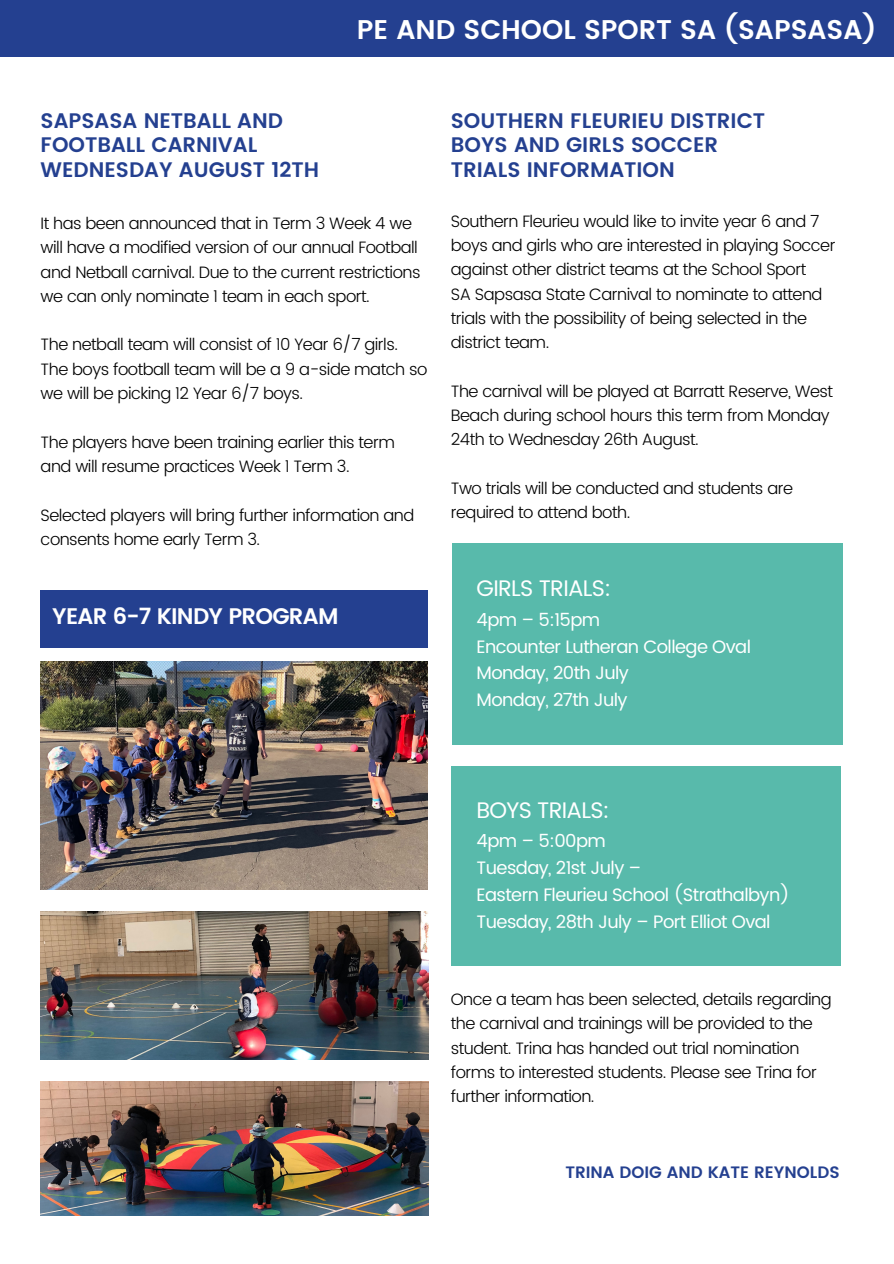
<style>
.page{position:relative;width:894px;height:1264px;background:#fff}
.page>*{position:absolute;margin:0;border:0;box-sizing:border-box;transform-origin:0 0}
.t1{font:600 27px "Poppins";color:#fff}
.t2{font:22.5px "Poppins";letter-spacing:-.03em;color:#fff}
.t3{font:600 22.5px "Poppins";letter-spacing:-.03em;color:#fff}
.t4{font:600 21px/24.8px "Poppins";color:#244090}
.t5{font:18px/26.8px "Poppins";letter-spacing:-.03em;color:#fff}
.t6{font:300 16.5px/24.3px "Poppins";letter-spacing:-.03em;color:#000}
.t7{font:600 16.5px "Poppins";color:#244090}
</style>
<div class="page">
<div style="left:0;top:0;width:893px;height:57px;background:#244090"></div>
<div style="left:452px;top:544px;width:390px;height:201px;background:#58baab"></div>
<div style="left:451px;top:766px;width:389px;height:199px;background:#58baab"></div>
<img style="left:41px;top:661px;width:387px;height:228px">
<img style="left:41px;top:911px;width:387px;height:148px">
<img style="left:41px;top:1081px;width:387px;height:134px">
<div style="left:41px;top:590px;width:386px;height:57px;background:#244090"></div>
<h1 class="t1" style="left:357px;top:14px;width:521px">PE AND SCHOOL SPORT SA (SAPSASA)</h1>
<p class="t4" style="left:41px;top:108px;width:280px">SAPSASA NETBALL AND<br>FOOTBALL CARNIVAL<br>WEDNESDAY AUGUST 12TH</p>
<p class="t4" style="left:451px;top:108px;width:316px">SOUTHERN FLEURIEU DISTRICT<br>BOYS AND GIRLS SOCCER<br>TRIALS INFORMATION</p>
<p class="t6" style="left:41px;top:211px;width:381px">It has been announced that in Term 3 Week 4 we will have a modified version of our annual Football and Netball carnival. Due to the current restrictions we can only nominate 1 team in each sport.</p>
<p class="t6" style="left:41px;top:332px;width:388px">The netball team will consist of 10 Year 6/7 girls.<br>The boys football team will be a 9 a-side match so we will be picking 12 Year 6/7 boys.</p>
<p class="t6" style="left:41px;top:430px;width:356px">The players have been training earlier this term and will resume practices Week 1 Term 3.</p>
<p class="t6" style="left:41px;top:503px;width:375px">Selected players will bring further information and consents home early Term 3.</p>
<h2 class="t3" style="left:52px;top:603px;width:288px">YEAR 6-7 KINDY PROGRAM</h2>
<p class="t6" style="left:451px;top:209px;width:386px">Southern Fleurieu would like to invite year 6 and 7 boys and girls who are interested in playing Soccer against other district teams at the School Sport<br>SA Sapsasa State Carnival to nominate to attend trials with the possibility of being selected in the district team.</p>
<p class="t6" style="left:451px;top:379px;width:384px">The carnival will be played at Barratt Reserve, West<br>Beach during school hours this term from Monday<br>24th to Wednesday 26th August.</p>
<p class="t6" style="left:451px;top:476px;width:343px">Two trials will be conducted and students are required to attend both.</p>
<h2 class="t2" style="left:476px;top:575px;width:136px">GIRLS TRIALS:</h2>
<p class="t5" style="left:476px;top:606px;width:276px">4pm – 5:15pm<br>Encounter Lutheran College Oval<br>Monday, 20th July<br>Monday, 27th July</p>
<h2 class="t2" style="left:476px;top:796px;width:135px">BOYS TRIALS:</h2>
<p class="t5" style="left:476px;top:827px;width:315px">4pm – 5:00pm<br>Tuesday, 21st July –<br>Eastern Fleurieu School (Strathalbyn)<br>Tuesday, 28th July – Port Elliot Oval</p>
<p class="t6" style="left:451px;top:987px;width:382px">Once a team has been selected, details regarding the carnival and trainings will be provided to the student. Trina has handed out trial nomination forms to interested students. Please see Trina for further information.</p>
<p class="t7" style="left:565px;top:1163px;width:276px">TRINA DOIG AND KATE REYNOLDS</p>
</div>
